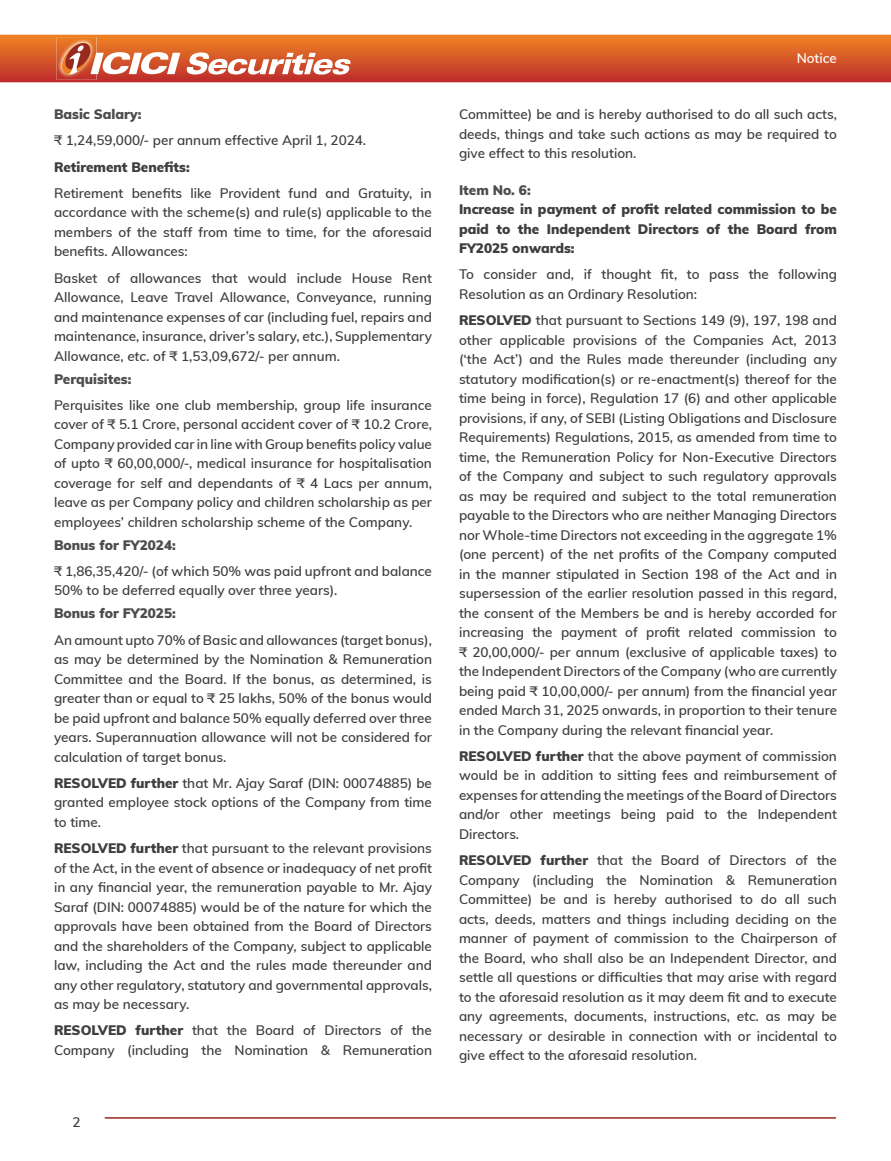
<style>
.page{position:relative;width:891px;height:1161px;background:#fff}
.page>*{position:absolute;margin:0;border:0;box-sizing:border-box;transform-origin:0 0}
.t1{font:600 13.5px/19.5px "Mulish";color:#3e3e3f;text-align:justify}
.t2{font:900 13.5px/19.5px "Mulish";color:#3e3e3f;text-align:justify}
.Paragraph_Style_1{font:900 13.5px "Mulish";color:#4b4c4d}
.Label_2_Indentation{font:900 13.5px "Mulish";color:#4b4c4d}
.t3{font:600 13.5px "Mulish";color:#fff}
.s1{font-style:italic}
.s2{font-weight:900}
</style>
<div class="page">
<svg style="left:0;top:35px;width:891px;height:47px;background:#d65927"></svg>
<img style="left:57px;top:37px;width:39px;height:43px">
<svg style="left:186px;top:52px;width:165px;height:23px"></svg>
<svg style="left:60px;top:41px;width:120px;height:35px"></svg>
<hr style="left:105px;top:1117px;width:731px;height:2px;background:#99281f">
<p class="Paragraph_Style_1" style="left:54px;top:104px;width:89px">Basic Salary:</p>
<p class="t1" style="left:54px;top:130px;width:314px">₹ 1,24,59,000/- per annum effective April 1, 2024.</p>
<p class="t2" style="left:54px;top:156px;width:137px">Retirement Benefits:</p>
<p class="t1" style="left:54px;top:183px;width:380px">Retirement benefits like Provident fund and Gratuity, in accordance with the scheme(s) and rule(s) applicable to the members of the staff from time to time, for the aforesaid benefits. Allowances:</p>
<p class="t1" style="left:54px;top:267px;width:379px">Basket of allowances that would include House Rent Allowance, Leave Travel Allowance, Conveyance, running and maintenance expenses of car (including fuel, repairs and maintenance, insurance, driver’s salary, <span class="s1">etc.</span>), Supplementary Allowance, <span class="s1">etc.</span> of ₹ 1,53,09,672/- per annum.</p>
<p class="Paragraph_Style_1" style="left:54px;top:369px;width:79px">Perquisites:</p>
<p class="t1" style="left:54px;top:395px;width:380px">Perquisites like one club membership, group life insurance cover of ₹ 5.1 Crore, personal accident cover of ₹ 10.2 Crore, Company provided car in line with Group benefits policy value of upto ₹ 60,00,000/-, medical insurance for hospitalisation coverage for self and dependants of ₹ 4 Lacs per annum, leave as per Company policy and children scholarship as per employees’ children scholarship scheme of the Company.</p>
<p class="Paragraph_Style_1" style="left:54px;top:535px;width:123px">Bonus for FY2024:</p>
<p class="t1" style="left:54px;top:561px;width:380px">₹ 1,86,35,420/- (of which 50% was paid upfront and balance<br>50% to be deferred equally over three years).</p>
<p class="Paragraph_Style_1" style="left:54px;top:604px;width:123px">Bonus for FY2025:</p>
<p class="t1" style="left:54px;top:629px;width:380px">An amount upto 70% of Basic and allowances (target bonus), as may be determined by the Nomination &amp; Remuneration Committee and the Board. If the bonus, as determined, is greater than or equal to ₹ 25 lakhs, 50% of the bonus would be paid upfront and balance 50% equally deferred over three years. Superannuation allowance will not be considered for calculation of target bonus.</p>
<p class="t1" style="left:54px;top:773px;width:380px"><span class="s2">RESOLVED further</span> that Mr. Ajay Saraf (DIN: 00074885) be granted employee stock options of the Company from time to time.</p>
<p class="t1" style="left:54px;top:838px;width:380px"><span class="s2">RESOLVED further</span> that pursuant to the relevant provisions of the Act, in the event of absence or inadequacy of net profit in any financial year, the remuneration payable to Mr. Ajay Saraf (DIN: 00074885) would be of the nature for which the approvals have been obtained from the Board of Directors and the shareholders of the Company, subject to applicable law, including the Act and the rules made thereunder and any other regulatory, statutory and governmental approvals, as may be necessary.</p>
<p class="t1" style="left:54px;top:1020px;width:380px"><span class="s2">RESOLVED further</span> that the Board of Directors of the<br>Company (including the Nomination &amp; Remuneration</p>
<p class="t1" style="left:72px;top:1111px;width:10px">2</p>
<p class="t3" style="left:797px;top:48px;width:42px">Notice</p>
<p class="t1" style="left:459px;top:104px;width:379px">Committee) be and is hereby authorised to do all such acts, deeds, things and take such actions as may be required to give effect to this resolution.</p>
<p class="Label_2_Indentation" style="left:459px;top:180px;width:73px">Item No. 6:</p>
<p class="t2" style="left:459px;top:199px;width:380px">Increase in payment of profit related commission to be paid to the Independent Directors of the Board from FY2025 onwards:</p>
<p class="t1" style="left:459px;top:264px;width:379px">To consider and, if thought fit, to pass the following<br>Resolution as an Ordinary Resolution:</p>
<p class="t1" style="left:459px;top:310px;width:380px"><span class="s2">RESOLVED</span> that pursuant to Sections 149 (9), 197, 198 and other applicable provisions of the Companies Act, 2013 (‘the Act’) and the Rules made thereunder (including any statutory modification(s) or re-enactment(s) thereof for the time being in force), Regulation 17 (6) and other applicable provisions, if any, of SEBI (Listing Obligations and Disclosure Requirements) Regulations, 2015, as amended from time to time, the Remuneration Policy for Non-Executive Directors of the Company and subject to such regulatory approvals as may be required and subject to the total remuneration payable to the Directors who are neither Managing Directors nor Whole-time Directors not exceeding in the aggregate 1% (one percent) of the net profits of the Company computed in the manner stipulated in Section 198 of the Act and in supersession of the earlier resolution passed in this regard, the consent of the Members be and is hereby accorded for increasing the payment of profit related commission to ₹ 20,00,000/- per annum (exclusive of applicable taxes) to the Independent Directors of the Company (who are currently being paid ₹ 10,00,000/- per annum) from the financial year ended March 31, 2025 onwards, in proportion to their tenure in the Company during the relevant financial year.</p>
<p class="t1" style="left:459px;top:746px;width:380px"><span class="s2">RESOLVED further</span> that the above payment of commission would be in addition to sitting fees and reimbursement of expenses for attending the meetings of the Board of Directors and/or other meetings being paid to the Independent Directors.</p>
<p class="t1" style="left:459px;top:850px;width:380px"><span class="s2">RESOLVED further</span> that the Board of Directors of the Company (including the Nomination &amp; Remuneration Committee) be and is hereby authorised to do all such acts, deeds, matters and things including deciding on the manner of payment of commission to the Chairperson of the Board, who shall also be an Independent Director, and settle all questions or difficulties that may arise with regard to the aforesaid resolution as it may deem fit and to execute any agreements, documents, instructions, <span class="s1">etc.</span> as may be necessary or desirable in connection with or incidental to give effect to the aforesaid resolution.</p>
</div>
